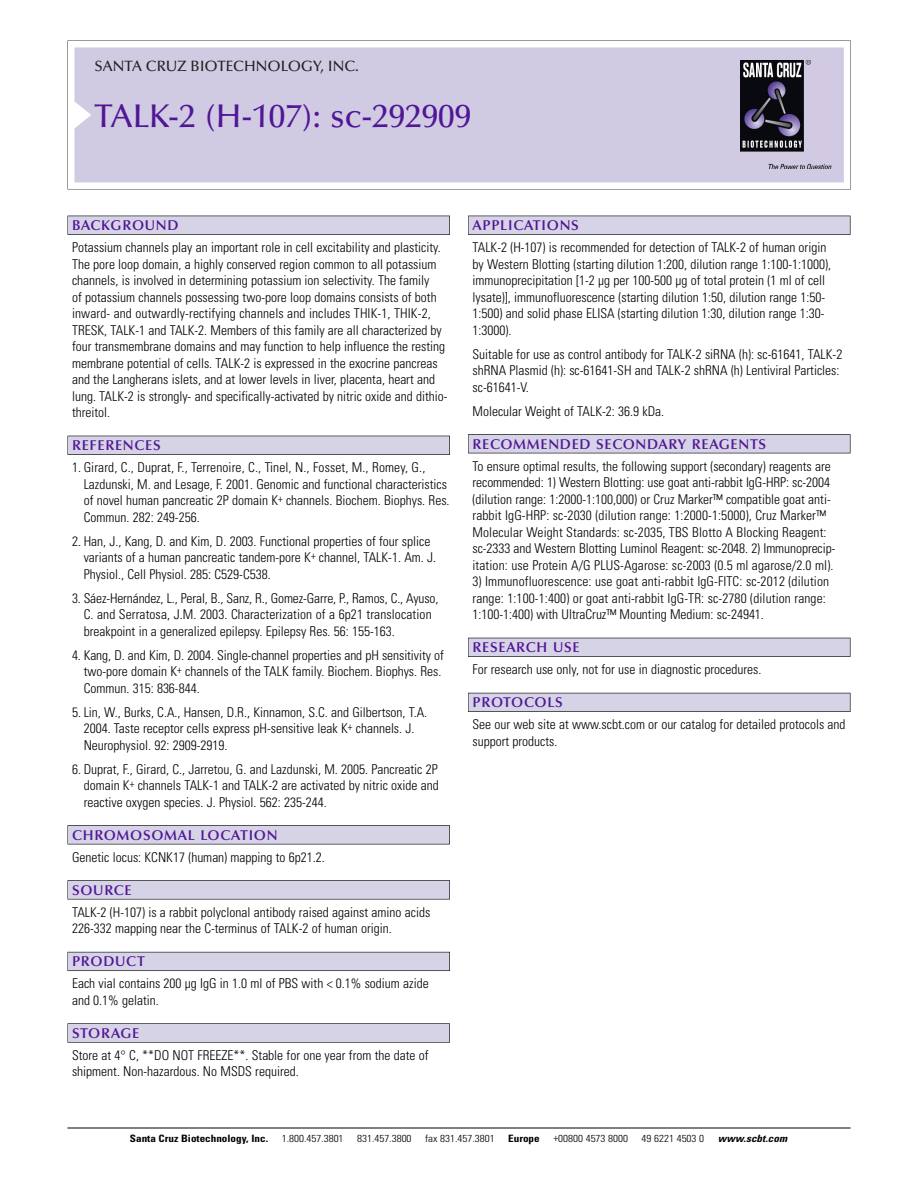
<style>
.page{position:relative;width:918px;height:1188px;background:#fff}
.page>*{position:absolute;margin:0;border:0;box-sizing:border-box;transform-origin:0 0}
.t1{font:500 33px "Optima";color:#511695}
.t2{font:500 15px "Optima";color:#231f20}
.t3{font:600 14.25px "Optima";letter-spacing:.05em;color:#511695}
.t4{font:300 condensed 13.5px/16.5px "Univers";color:#000}
.t5{font:300 condensed 10.2px "Univers";color:#000;scale:1.1 1}
.t6{font:700 condensed 10.2px "Univers";color:#000;scale:1.1 1}
.t7{font:italic 700 condensed 10.2px "Univers";letter-spacing:.005em;color:#000;scale:1.1 1}
</style>
<div class="page">
<svg style="left:68px;top:40px;width:783px;height:149px"></svg>
<div style="left:74px;top:47px;width:770px;height:135px;background:#d1cae3"></div>
<img style="left:741px;top:60px;width:90px;height:108px">
<div style="left:68px;top:216px;width:382px;height:19px;background:#525155"></div>
<div style="left:68px;top:216px;width:381px;height:18px;background:#d7d3e7"></div>
<div style="left:68px;top:436px;width:382px;height:19px;background:#515055"></div>
<div style="left:68px;top:436px;width:381px;height:18px;background:#d7d3e7"></div>
<div style="left:68px;top:825px;width:382px;height:19px;background:#545357"></div>
<div style="left:68px;top:826px;width:381px;height:18px;background:#d7d3e7"></div>
<div style="left:68px;top:880px;width:382px;height:19px;background:#575759"></div>
<div style="left:68px;top:881px;width:381px;height:18px;background:#d7d3e7"></div>
<div style="left:68px;top:952px;width:382px;height:19px;background:#5b5a62"></div>
<div style="left:68px;top:952px;width:381px;height:18px;background:#d7d3e7"></div>
<div style="left:68px;top:1023px;width:382px;height:20px;background:#626263"></div>
<div style="left:68px;top:1024px;width:381px;height:18px;background:#d7d3e7"></div>
<div style="left:468px;top:216px;width:382px;height:19px;background:#525155"></div>
<div style="left:468px;top:216px;width:382px;height:18px;background:#d7d3e7"></div>
<div style="left:468px;top:434px;width:382px;height:19px;background:#525155"></div>
<div style="left:468px;top:435px;width:382px;height:18px;background:#d7d3e7"></div>
<div style="left:468px;top:638px;width:382px;height:19px;background:#525158"></div>
<div style="left:468px;top:638px;width:382px;height:18px;background:#d7d3e7"></div>
<div style="left:468px;top:693px;width:382px;height:19px;background:#54535a"></div>
<div style="left:468px;top:693px;width:382px;height:18px;background:#d7d3e7"></div>
<hr style="left:68px;top:1128px;width:782px;height:1px;background:#000">
<p class="t2" style="left:94px;top:61px;width:266px">SANTA CRUZ BIOTECHNOLOGY, INC.</p>
<h1 class="t1" style="left:94px;top:103px;width:378px">TALK-2 (H-107): sc-292909</h1>
<p class="t3" style="left:72px;top:219px;width:108px">BACKGROUND</p>
<p class="t4" style="left:72px;top:240px;width:377px">Potassium channels play an important role in cell excitability and plasticity.<br>The pore loop domain, a highly conserved region common to all potassium channels, is involved in determining potassium ion selectivity. The family<br>of potassium channels possessing two-pore loop domains consists of both inward- and outwardly-rectifying channels and includes THIK-1, THIK-2, TRESK, TALK-1 and TALK-2. Members of this family are all characterized by four transmembrane domains and may function to help influence the resting membrane potential of cells. TALK-2 is expressed in the exocrine pancreas and the Langherans islets, and at lower levels in liver, placenta, heart and lung. TALK-2 is strongly- and specifically-activated by nitric oxide and dithio&shy;threitol.</p>
<p class="t3" style="left:72px;top:440px;width:90px">REFERENCES</p>
<p class="t4" style="left:84px;top:460px;width:367px;text-indent:-12px">1. Girard, C., Duprat, F., Terrenoire, C., Tinel, N., Fosset, M., Romey, G., Lazdunski, M. and Lesage, F. 2001. Genomic and functional characteristics of novel human pancreatic 2P domain K<sup>+</sup> channels. Biochem. Biophys. Res.<br>Commun. 282: 249-256.</p>
<p class="t4" style="left:84px;top:534px;width:354px;text-indent:-12px">2. Han, J., Kang, D. and Kim, D. 2003. Functional properties of four splice variants of a human pancreatic tandem-pore K<sup>+</sup> channel, TALK-1. Am. J.<br>Physiol., Cell Physiol. 285: C529-C538.</p>
<p class="t4" style="left:84px;top:591px;width:356px;text-indent:-12px">3. Sáez-Hernández, L., Peral, B., Sanz, R., Gomez-Garre, P., Ramos, C., Ayuso,<br>C. and Serratosa, J.M. 2003. Characterization of a 6p21 translocation breakpoint in a generalized epilepsy. Epilepsy Res. 56: 155-163.</p>
<p class="t4" style="left:84px;top:648px;width:362px;text-indent:-12px">4. Kang, D. and Kim, D. 2004. Single-channel properties and pH sensitivity of two-pore domain K<sup>+</sup> channels of the TALK family. Biochem. Biophys. Res.<br>Commun. 315: 836-844.</p>
<p class="t4" style="left:84px;top:705px;width:345px;text-indent:-12px">5. Lin, W., Burks, C.A., Hansen, D.R., Kinnamon, S.C. and Gilbertson, T.A.<br>2004. Taste receptor cells express pH-sensitive leak K<sup>+</sup> channels. J.<br>Neurophysiol. 92: 2909-2919.</p>
<p class="t4" style="left:84px;top:762px;width:357px;text-align:justify;text-indent:-12px">6. Duprat, F., Girard, C., Jarretou, G. and Lazdunski, M. 2005. Pancreatic 2P domain K<sup>+</sup> channels TALK-1 and TALK-2 are activated by nitric oxide and reactive oxygen species. J. Physiol. 562: 235-244.</p>
<p class="t3" style="left:72px;top:829px;width:207px">CHROMOSOMAL LOCATION</p>
<p class="t4" style="left:72px;top:850px;width:254px">Genetic locus: KCNK17 (human) mapping to 6p21.2.</p>
<p class="t3" style="left:72px;top:884px;width:61px">SOURCE</p>
<p class="t4" style="left:72px;top:905px;width:360px">TALK-2 (H-107) is a rabbit polyclonal antibody raised against amino acids<br>226-332 mapping near the C-terminus of TALK-2 of human origin.</p>
<p class="t3" style="left:72px;top:956px;width:74px">PRODUCT</p>
<p class="t4" style="left:72px;top:976px;width:358px">Each vial contains 200 µg IgG in 1.0 ml of PBS with &lt; 0.1% sodium azide and 0.1% gelatin.</p>
<p class="t3" style="left:72px;top:1027px;width:69px">STORAGE</p>
<p class="t4" style="left:72px;top:1048px;width:358px">Store at 4° C, **DO NOT FREEZE**. Stable for one year from the date of shipment. Non-hazardous. No MSDS required.</p>
<p class="t3" style="left:473px;top:219px;width:108px">APPLICATIONS</p>
<p class="t4" style="left:473px;top:240px;width:360px">TALK-2 (H-107) is recommended for detection of TALK-2 of human origin by Western Blotting (starting dilution 1:200, dilution range 1:100-1:1000), immunoprecipitation [1-2 µg per 100-500 µg of total protein (1 ml of cell lysate)], immunofluorescence (starting dilution 1:50, dilution range 1:50- 1:500) and solid phase ELISA (starting dilution 1:30, dilution range 1:30- 1:3000).</p>
<p class="t4" style="left:473px;top:347px;width:371px">Suitable for use as control antibody for TALK-2 siRNA (h): sc-61641, TALK-2 shRNA Plasmid (h): sc-61641-SH and TALK-2 shRNA (h) Lentiviral Particles: sc-61641-V.</p>
<p class="t4" style="left:473px;top:404px;width:193px">Molecular Weight of TALK-2: 36.9 kDa.</p>
<p class="t3" style="left:473px;top:438px;width:295px">RECOMMENDED SECONDARY REAGENTS</p>
<p class="t4" style="left:473px;top:459px;width:364px">To ensure optimal results, the following support (secondary) reagents are recommended: 1) Western Blotting: use goat anti-rabbit IgG-HRP: sc-2004 (dilution range: 1:2000-1:100,000) or Cruz Marker™ compatible goat anti&shy;rabbit IgG-HRP: sc-2030 (dilution range: 1:2000-1:5000), Cruz Marker™ Molecular Weight Standards: sc-2035, TBS Blotto A Blocking Reagent: sc-2333 and Western Blotting Luminol Reagent: sc-2048. 2) Immunoprecip&shy;itation: use Protein A/G PLUS-Agarose: sc-2003 (0.5 ml agarose/2.0 ml).</p>
<p class="t4" style="left:473px;top:574px;width:358px">3) Immunofluorescence: use goat anti-rabbit IgG-FITC: sc-2012 (dilution range: 1:100-1:400) or goat anti-rabbit IgG-TR: sc-2780 (dilution range:<br>1:100-1:400) with UltraCruz™ Mounting Medium: sc-24941.</p>
<p class="t3" style="left:473px;top:642px;width:109px">RESEARCH USE</p>
<p class="t4" style="left:473px;top:662px;width:290px">For research use only, not for use in diagnostic procedures.</p>
<p class="t3" style="left:473px;top:697px;width:92px">PROTOCOLS</p>
<p class="t4" style="left:473px;top:717px;width:375px">See our web site at www.scbt.com or our catalog for detailed protocols and support products.</p>
<p class="t6" style="left:130px;top:1135px;width:127px">Santa Cruz Biotechnology, Inc.</p>
<p class="t5" style="left:282px;top:1135px;width:58px">1.800.457.3801</p>
<p class="t5" style="left:357px;top:1135px;width:51px">831.457.3800</p>
<p class="t5" style="left:425px;top:1135px;width:65px">fax 831.457.3801</p>
<p class="t6" style="left:508px;top:1135px;width:30px">Europe</p>
<p class="t5" style="left:553px;top:1135px;width:69px">+00800 4573 8000</p>
<p class="t5" style="left:642px;top:1135px;width:58px">49 6221 4503 0</p>
<p class="t7" style="left:718px;top:1135px;width:64px">www.scbt.com</p>
</div>
